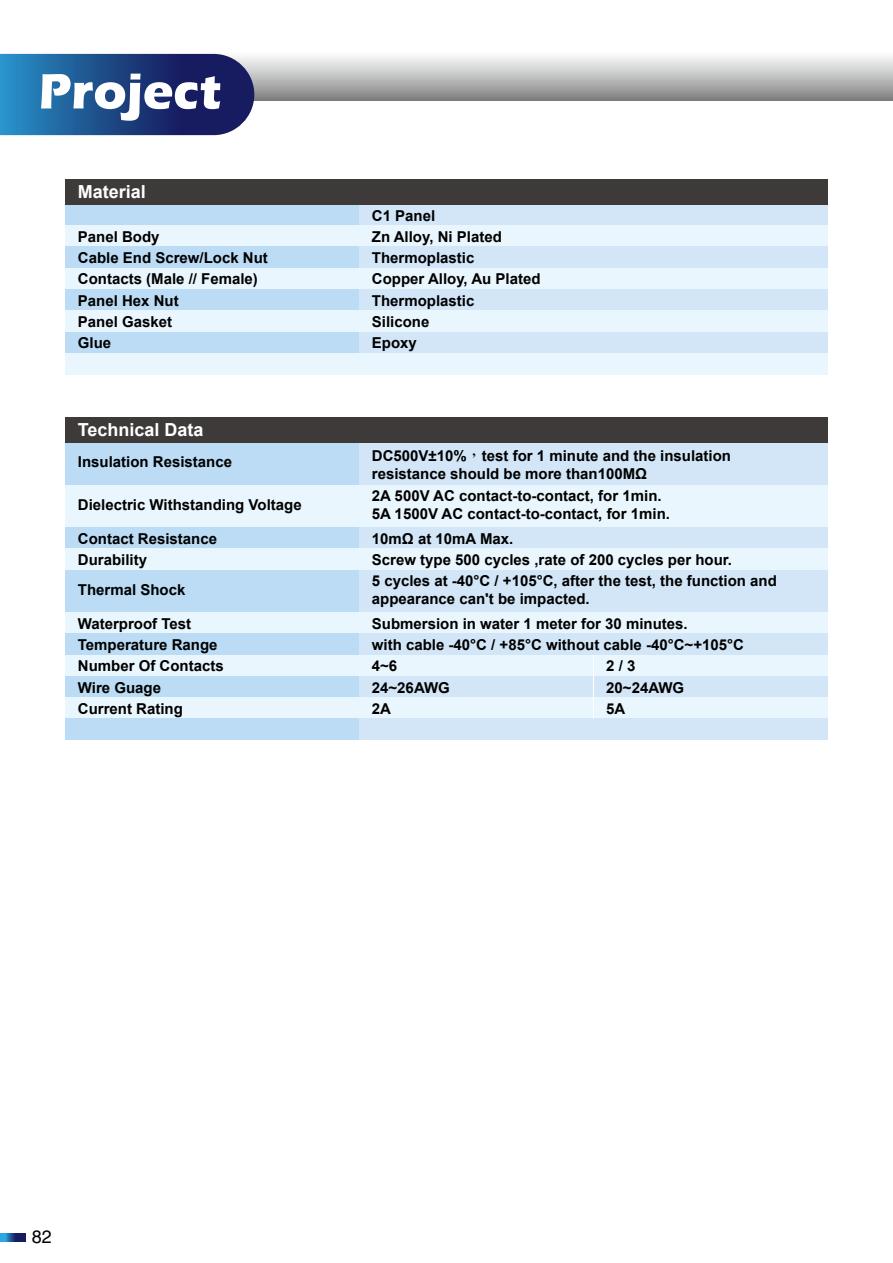
<style>
.page{position:relative;width:893px;height:1263px;background:#fff}
.page>*{position:absolute;margin:0;border:0;box-sizing:border-box;transform-origin:0 0}
.t1{font:700 51.45px "Eras ITC";color:#fff}
.t2{font:700 18px "Arial";color:#fff}
.t3{font:18px "Helvetica";color:#000}
.t4{font:700 15px/21.3px "Arial";color:#000}
.s1{font-family:"Adobe Ming Std";font-weight:300}
</style>
<div class="page">
<div style="left:65px;top:332px;width:294px;height:21px;background:#bbdcf4"></div>
<div style="left:359px;top:332px;width:469px;height:21px;background:#d3e6f7"></div>
<div style="left:65px;top:204px;width:294px;height:22px;background:#bbdcf4"></div>
<div style="left:359px;top:204px;width:469px;height:22px;background:#d3e6f7"></div>
<div style="left:65px;top:226px;width:294px;height:21px;background:#eaf6fd"></div>
<div style="left:359px;top:226px;width:469px;height:21px;background:#eaf6fd"></div>
<div style="left:65px;top:247px;width:294px;height:21px;background:#bbdcf4"></div>
<div style="left:359px;top:247px;width:469px;height:21px;background:#d3e6f7"></div>
<div style="left:65px;top:268px;width:294px;height:21px;background:#eaf6fd"></div>
<div style="left:359px;top:268px;width:469px;height:21px;background:#eaf6fd"></div>
<div style="left:65px;top:289px;width:294px;height:22px;background:#bbdcf4"></div>
<div style="left:359px;top:289px;width:469px;height:22px;background:#d3e6f7"></div>
<div style="left:65px;top:311px;width:294px;height:21px;background:#eaf6fd"></div>
<div style="left:359px;top:311px;width:469px;height:21px;background:#eaf6fd"></div>
<div style="left:65px;top:353px;width:294px;height:21px;background:#eaf6fd"></div>
<div style="left:359px;top:353px;width:469px;height:21px;background:#eaf6fd"></div>
<div style="left:65px;top:179px;width:763px;height:25px;background:#3e3a39"></div>
<div style="left:65px;top:442px;width:294px;height:43px;background:#bbdcf4"></div>
<div style="left:359px;top:442px;width:469px;height:43px;background:#d3e6f7"></div>
<div style="left:65px;top:485px;width:294px;height:42px;background:#eaf6fd"></div>
<div style="left:359px;top:485px;width:469px;height:42px;background:#eaf6fd"></div>
<div style="left:65px;top:527px;width:294px;height:22px;background:#bbdcf4"></div>
<div style="left:359px;top:527px;width:469px;height:22px;background:#d3e6f7"></div>
<div style="left:65px;top:549px;width:294px;height:21px;background:#eaf6fd"></div>
<div style="left:359px;top:549px;width:469px;height:21px;background:#eaf6fd"></div>
<div style="left:65px;top:570px;width:294px;height:42px;background:#bbdcf4"></div>
<div style="left:359px;top:570px;width:469px;height:42px;background:#d3e6f7"></div>
<div style="left:65px;top:612px;width:294px;height:22px;background:#eaf6fd"></div>
<div style="left:359px;top:612px;width:469px;height:22px;background:#eaf6fd"></div>
<div style="left:65px;top:634px;width:294px;height:21px;background:#bbdcf4"></div>
<div style="left:359px;top:634px;width:469px;height:21px;background:#d3e6f7"></div>
<div style="left:65px;top:655px;width:294px;height:21px;background:#eaf6fd"></div>
<div style="left:359px;top:655px;width:469px;height:21px;background:#eaf6fd"></div>
<div style="left:65px;top:676px;width:294px;height:21px;background:#bbdcf4"></div>
<div style="left:359px;top:676px;width:469px;height:21px;background:#d3e6f7"></div>
<div style="left:65px;top:697px;width:294px;height:22px;background:#eaf6fd"></div>
<div style="left:359px;top:697px;width:469px;height:22px;background:#eaf6fd"></div>
<div style="left:65px;top:719px;width:294px;height:21px;background:#bbdcf4"></div>
<div style="left:359px;top:719px;width:469px;height:21px;background:#d3e6f7"></div>
<div style="left:65px;top:417px;width:763px;height:25px;background:#3e3a39"></div>
<hr style="left:593px;top:655px;width:1px;height:64px;background:#fff">
<svg style="left:0;top:53px;width:893px;height:47px;background:#c0c0c1"></svg>
<svg style="left:0;top:54px;width:254px;height:81px;background:#244c89"></svg>
<svg style="left:0;top:1234px;width:26px;height:7px"></svg>
<h1 class="t1" style="left:38px;top:62px;width:184px">Project</h1>
<p class="t2" style="left:78px;top:179px;width:70px">Material</p>
<p class="t4" style="left:78px;top:226px;width:192px">Panel Body<br>Cable End Screw/Lock Nut<br>Contacts (Male // Female)<br>Panel Hex Nut<br>Panel Gasket</p>
<p class="t4" style="left:372px;top:205px;width:170px">C1 Panel<br>Zn Alloy, Ni Plated<br>Thermoplastic<br>Copper Alloy, Au Plated<br>Thermoplastic<br>Silicone</p>
<p class="t4" style="left:78px;top:332px;width:35px">Glue</p>
<p class="t4" style="left:372px;top:332px;width:47px">Epoxy</p>
<p class="t2" style="left:78px;top:417px;width:127px">Technical Data</p>
<p class="t4" style="left:78px;top:451px;width:156px">Insulation Resistance</p>
<p class="t4" style="left:78px;top:494px;width:225px">Dielectric Withstanding Voltage</p>
<p class="t4" style="left:78px;top:528px;width:141px">Contact Resistance<br>Durability</p>
<p class="t4" style="left:78px;top:579px;width:109px">Thermal Shock</p>
<p class="t4" style="left:78px;top:613px;width:115px">Waterproof Test</p>
<p class="t4" style="left:372px;top:447px;width:361px;line-height:18px">DC500V±10%<span class="s1">，</span>test for 1 minute and the insulation resistance should be more than100MΩ</p>
<p class="t4" style="left:372px;top:487px;width:300px;line-height:18px">2A 500V AC contact-to-contact, for 1min.<br>5A 1500V AC contact-to-contact, for 1min.</p>
<p class="t4" style="left:372px;top:528px;width:407px">10mΩ at 10mA Max.<br>Screw type 500 cycles ,rate of 200 cycles per hour.<br>5 cycles at -40°C / +105°C, after the test, the function and</p>
<p class="t4" style="left:372px;top:587px;width:317px;line-height:24.6px">appearance can't be impacted.<br>Submersion in water 1 meter for 30 minutes.</p>
<p class="t4" style="left:78px;top:634px;width:141px">Temperature Range</p>
<p class="t4" style="left:372px;top:634px;width:374px">with cable -40°C / +85°C without cable -40°C~+105°C</p>
<p class="t4" style="left:78px;top:656px;width:147px">Number Of Contacts<br>Wire Guage<br>Current Rating</p>
<p class="t4" style="left:372px;top:656px;width:79px">4~6<br>24~26AWG<br>2A</p>
<p class="t4" style="left:606px;top:656px;width:79px">2 / 3<br>20~24AWG<br>5A</p>
<p class="t3" style="left:32px;top:1226px;width:22px">82</p>
</div>
